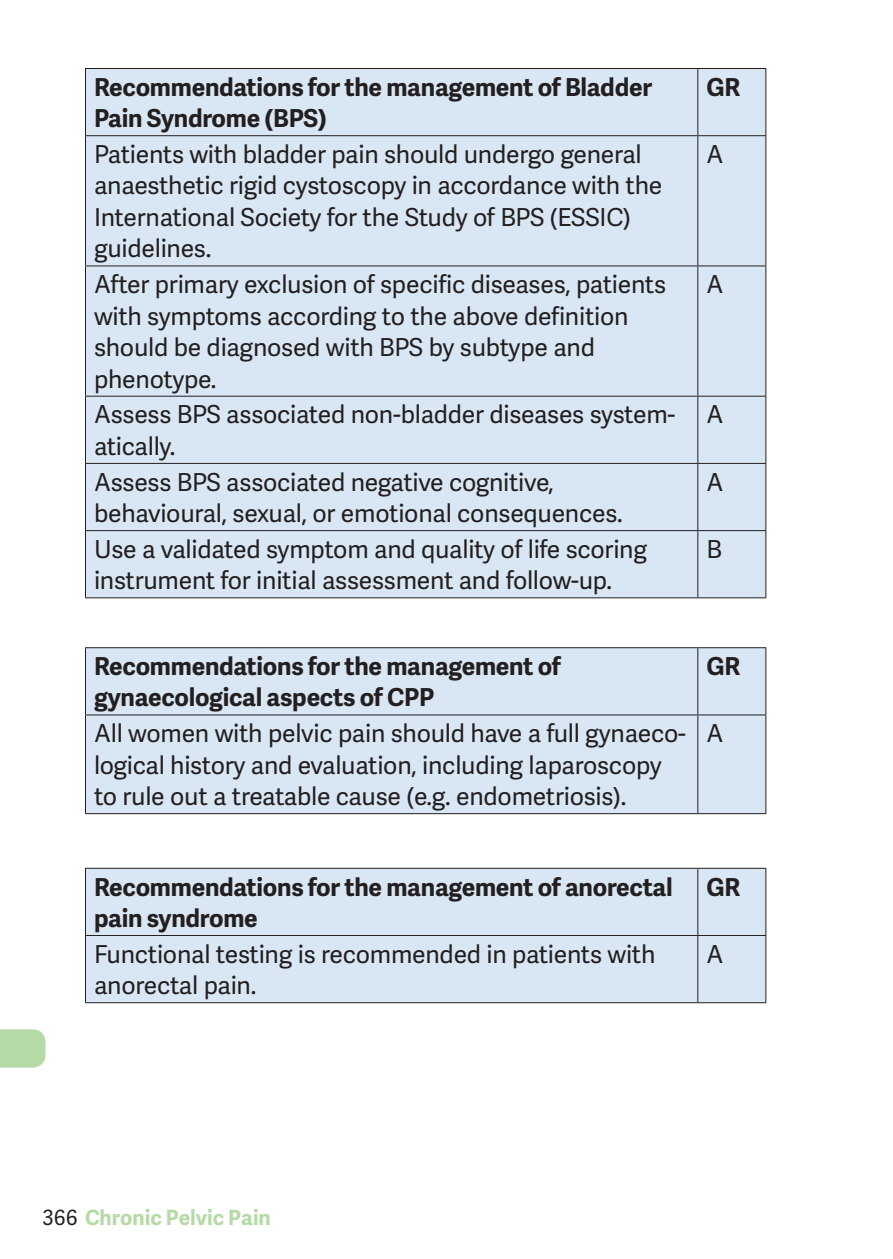
<style>
.page{position:relative;width:893px;height:1259px;background:#fff}
.page>*{position:absolute;margin:0;border:0;box-sizing:border-box;transform-origin:0 0}
.t1{font:24.6px/31.5px "Adelle Sans";letter-spacing:-.01em;color:#231f20}
.t2{font:700 24.6px/31.5px "Adelle Sans";letter-spacing:-.01em;color:#231f20}
.t3{font:700 21px "Adelle Sans";color:#b5daa5}
.s1{font-weight:400;color:#231f20}
</style>
<div class="page">
<svg style="left:0;top:1029px;width:46px;height:38px;background:#b8dba9"></svg>
<div style="left:86px;top:69px;width:679px;height:528px;background:#d9e7f4"></div>
<hr style="left:697px;top:69px;width:1px;height:66px;background:#231f20">
<hr style="left:85px;top:135px;width:613px;height:1px;background:#231f20">
<hr style="left:698px;top:135px;width:68px;height:1px;background:#231f20">
<hr style="left:697px;top:136px;width:1px;height:129px;background:#231f20">
<hr style="left:85px;top:265px;width:613px;height:1px;background:#231f20">
<hr style="left:698px;top:265px;width:68px;height:1px;background:#231f20">
<hr style="left:697px;top:266px;width:1px;height:130px;background:#231f20">
<hr style="left:85px;top:396px;width:613px;height:1px;background:#231f20">
<hr style="left:698px;top:396px;width:68px;height:1px;background:#231f20">
<hr style="left:697px;top:397px;width:1px;height:66px;background:#231f20">
<hr style="left:85px;top:463px;width:613px;height:1px;background:#231f20">
<hr style="left:698px;top:463px;width:68px;height:1px;background:#231f20">
<hr style="left:697px;top:464px;width:1px;height:66px;background:#231f20">
<hr style="left:85px;top:530px;width:613px;height:1px;background:#231f20">
<hr style="left:698px;top:530px;width:68px;height:1px;background:#231f20">
<hr style="left:697px;top:531px;width:1px;height:66px;background:#231f20">
<hr style="left:85px;top:597px;width:613px;height:1px;background:#231f20">
<hr style="left:698px;top:597px;width:68px;height:1px;background:#231f20">
<hr style="left:85px;top:68px;width:613px;height:1px;background:#231f20">
<hr style="left:85px;top:69px;width:1px;height:66px;background:#231f20">
<hr style="left:698px;top:68px;width:68px;height:1px;background:#231f20">
<hr style="left:765px;top:69px;width:1px;height:66px;background:#231f20">
<hr style="left:85px;top:136px;width:1px;height:129px;background:#231f20">
<hr style="left:765px;top:136px;width:1px;height:129px;background:#231f20">
<hr style="left:85px;top:266px;width:1px;height:130px;background:#231f20">
<hr style="left:765px;top:266px;width:1px;height:130px;background:#231f20">
<hr style="left:85px;top:397px;width:1px;height:66px;background:#231f20">
<hr style="left:765px;top:397px;width:1px;height:66px;background:#231f20">
<hr style="left:85px;top:464px;width:1px;height:66px;background:#231f20">
<hr style="left:765px;top:464px;width:1px;height:66px;background:#231f20">
<hr style="left:85px;top:531px;width:1px;height:66px;background:#231f20">
<hr style="left:765px;top:531px;width:1px;height:66px;background:#231f20">
<div style="left:86px;top:648px;width:679px;height:165px;background:#d9e7f4"></div>
<hr style="left:697px;top:648px;width:1px;height:66px;background:#231f20">
<hr style="left:85px;top:813px;width:613px;height:1px;background:#231f20">
<hr style="left:85px;top:647px;width:613px;height:1px;background:#231f20">
<hr style="left:85px;top:648px;width:1px;height:66px;background:#231f20">
<hr style="left:698px;top:647px;width:68px;height:1px;background:#231f20">
<hr style="left:765px;top:648px;width:1px;height:66px;background:#231f20">
<hr style="left:85px;top:714px;width:613px;height:1px;background:#231f20">
<hr style="left:85px;top:715px;width:1px;height:98px;background:#231f20">
<hr style="left:698px;top:714px;width:68px;height:1px;background:#231f20">
<hr style="left:697px;top:715px;width:1px;height:98px;background:#231f20">
<hr style="left:765px;top:715px;width:1px;height:98px;background:#231f20">
<hr style="left:698px;top:813px;width:68px;height:1px;background:#231f20">
<div style="left:86px;top:869px;width:679px;height:133px;background:#d9e7f4"></div>
<hr style="left:697px;top:868px;width:1px;height:67px;background:#231f20">
<hr style="left:85px;top:935px;width:613px;height:1px;background:#231f20">
<hr style="left:698px;top:935px;width:68px;height:1px;background:#231f20">
<hr style="left:697px;top:936px;width:1px;height:66px;background:#231f20">
<hr style="left:85px;top:1002px;width:613px;height:1px;background:#231f20">
<hr style="left:698px;top:1002px;width:68px;height:1px;background:#231f20">
<hr style="left:85px;top:868px;width:613px;height:1px;background:#231f20">
<hr style="left:85px;top:868px;width:1px;height:67px;background:#231f20">
<hr style="left:698px;top:868px;width:68px;height:1px;background:#231f20">
<hr style="left:765px;top:868px;width:1px;height:67px;background:#231f20">
<hr style="left:85px;top:936px;width:1px;height:66px;background:#231f20">
<hr style="left:765px;top:936px;width:1px;height:66px;background:#231f20">
<p class="t2" style="left:94px;top:70px;width:560px">Recommendations for the management of Bladder<br>Pain Syndrome (BPS)</p>
<p class="t2" style="left:706px;top:70px;width:35px">GR</p>
<p class="t1" style="left:94px;top:138px;width:570px">Patients with bladder pain should undergo general anaesthetic rigid cystoscopy in accordance with the International Society for the Study of BPS (ESSIC) guidelines.</p>
<p class="t1" style="left:706px;top:138px;width:19px">A</p>
<p class="t1" style="left:94px;top:268px;width:574px">After primary exclusion of specific diseases, patients with symptoms according to the above definition should be diagnosed with BPS by subtype and phenotype.</p>
<p class="t1" style="left:706px;top:268px;width:19px">A</p>
<p class="t1" style="left:94px;top:398px;width:583px">Assess BPS associated non-bladder diseases system&shy;atically.</p>
<p class="t1" style="left:706px;top:398px;width:19px">A</p>
<p class="t1" style="left:94px;top:465px;width:530px">Assess BPS associated negative cognitive, behavioural, sexual, or emotional consequences.</p>
<p class="t1" style="left:706px;top:465px;width:19px">A</p>
<p class="t1" style="left:94px;top:532px;width:555px">Use a validated symptom and quality of life scoring instrument for initial assessment and follow-up.</p>
<p class="t1" style="left:706px;top:532px;width:17px">B</p>
<p class="t2" style="left:94px;top:649px;width:468px">Recommendations for the management of gynaecological aspects of CPP</p>
<p class="t2" style="left:706px;top:649px;width:35px">GR</p>
<p class="t1" style="left:94px;top:717px;width:593px">All women with pelvic pain should have a full gynaeco&shy;logical history and evaluation, including laparoscopy to rule out a treatable cause (e.g. endometriosis).</p>
<p class="t1" style="left:706px;top:717px;width:19px">A</p>
<p class="t2" style="left:94px;top:870px;width:580px">Recommendations for the management of anorectal pain syndrome</p>
<p class="t2" style="left:706px;top:870px;width:35px">GR</p>
<p class="t1" style="left:94px;top:937px;width:563px">Functional testing is recommended in patients with anorectal pain.</p>
<p class="t1" style="left:706px;top:937px;width:19px">A</p>
<p class="t3" style="left:43px;top:1202px;width:230px"><span class="s1">366</span> Chronic Pelvic Pain</p>
</div>
